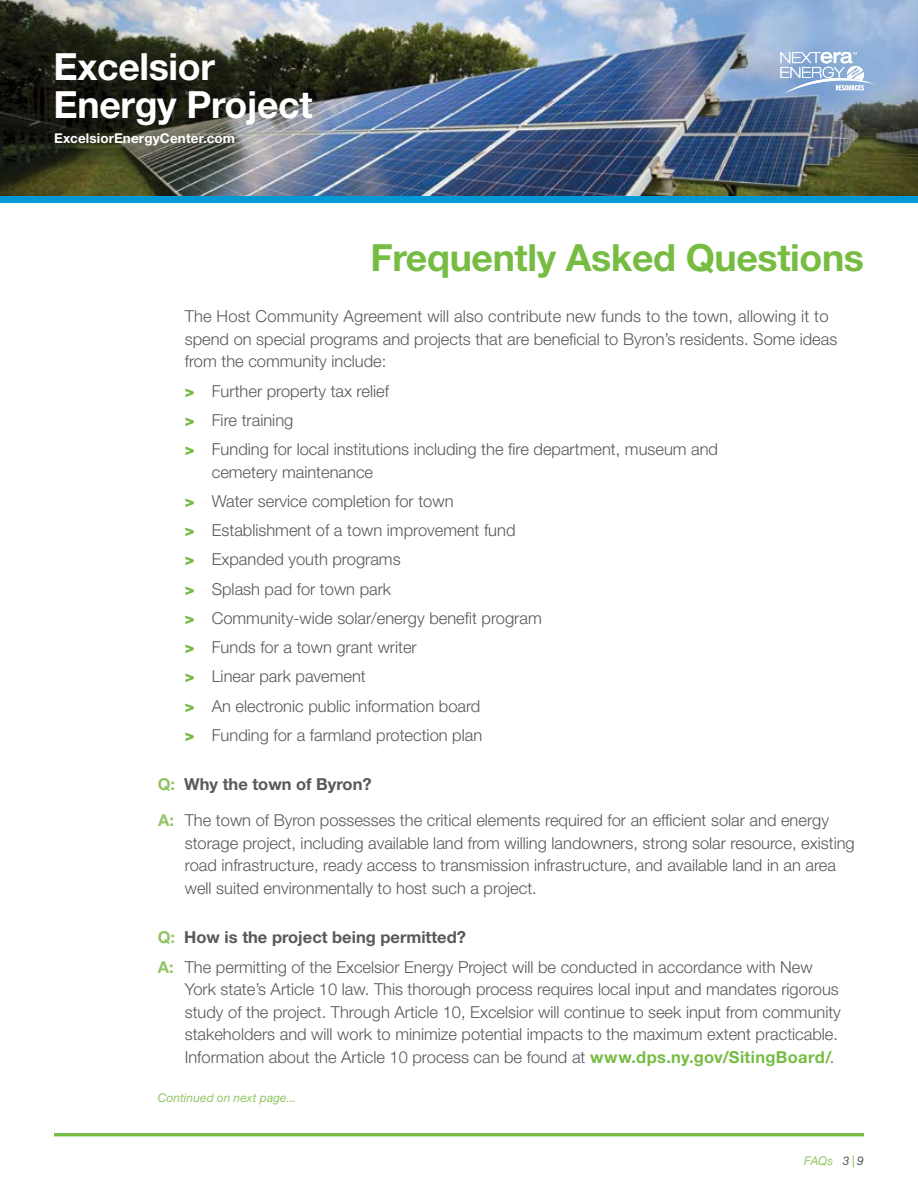
<style>
.page{position:relative;width:918px;height:1188px;background:#fff}
.page>*{position:absolute;margin:0;border:0;box-sizing:border-box;transform-origin:0 0}
.t1{font:700 37.5px "Helvetica Neue LT Std";letter-spacing:-.01em;color:#76bc43}
.t2{font:700 37.5px/37.5px "Helvetica Neue LT Std";letter-spacing:-.01em;color:#fff}
.t3{font:300 16.5px/29.2px "Helvetica Neue LT Std";color:#58595b}
.t4{font:700 13.5px "Helvetica Neue LT Std";letter-spacing:.01em;color:#fff}
.t5{font:italic 12px "Helvetica Neue LT Std";letter-spacing:.005em;color:#91c664}
.s1{font-weight:800;color:#76bc43}
.s2{font-weight:700;color:#91c664}
.s3{font-weight:700}
.s4{font-weight:700;color:#76bc43}
.s5{color:#58595b}
.s6{color:#76bc43}
</style>
<div class="page">
<img style="left:0;top:0;width:918px;height:196px">
<div style="left:0;top:196px;width:918px;height:6px;background:#0199d6"></div>
<hr style="left:54px;top:1133px;width:810px;height:3px;background:#76bc43">
<svg style="left:780px;top:52px;width:95px;height:41px"></svg>
<h1 class="t2" style="left:54px;top:47px;width:261px">Excelsior<br>Energy Project</h1>
<p class="t4" style="left:54px;top:130px;width:183px">ExcelsiorEnergyCenter.com</p>
<h1 class="t1" style="left:371px;top:234px;width:495px">Frequently Asked Questions</h1>
<p class="t3" style="left:185px;top:305px;width:654px;line-height:22.5px">The Host Community Agreement will also contribute new funds to the town, allowing it to spend on special programs and projects that are beneficial to Byron’s residents. Some ideas from the community include:</p>
<p class="t3" style="left:185px;top:376px;width:535px"><span class="s1">&gt;</span> Further property tax relief<br><span class="s1">&gt;</span> Fire training<br><span class="s1">&gt;</span> Funding for local institutions including the fire department, museum and</p>
<p class="t3" style="left:185px;top:457px;width:359px;text-indent:27px">cemetery maintenance<br><span class="s1">&gt;</span> Water service completion for town<br><span class="s1">&gt;</span> Establishment of a town improvement fund<br><span class="s1">&gt;</span> Expanded youth programs<br><span class="s1">&gt;</span> Splash pad for town park<br><span class="s1">&gt;</span> Community-wide solar/energy benefit program <span class="s1">&gt;</span> Funds for a town grant writer<br><span class="s1">&gt;</span> Linear park pavement<br><span class="s1">&gt;</span> An electronic public information board<br><span class="s1">&gt;</span> Funding for a farmland protection plan</p>
<p class="t3" style="left:158px;top:766px;width:673px;line-height:36px"><span class="s2">Q:</span> <span class="s3">Why the town of Byron?<br></span><span class="s2">A:</span> The town of Byron possesses the critical elements required for an efficient solar and energy</p>
<p class="t3" style="left:185px;top:831px;width:671px;line-height:22.5px">storage project, including available land from willing landowners, strong solar resource, existing road infrastructure, ready access to transmission infrastructure, and available land in an area well suited environmentally to host such a project.</p>
<p class="t3" style="left:158px;top:923px;width:656px"><span class="s2">Q:</span> <span class="s3">How is the project being permitted?<br></span><span class="s2">A:</span> The permitting of the Excelsior Energy Project will be conducted in accordance with New</p>
<p class="t3" style="left:185px;top:978px;width:658px;line-height:22.5px">York state’s Article 10 law. This thorough process requires local input and mandates rigorous study of the project. Through Article 10, Excelsior will continue to seek input from community stakeholders and will work to minimize potential impacts to the maximum extent practicable.<br>Information about the Article 10 process can be found at <span class="s4">www.dps.ny.gov/SitingBoard/</span>.</p>
<p class="t5" style="left:158px;top:1090px;width:140px">Continued on next page...</p>
<p class="t5" style="left:804px;top:1154px;width:61px">FAQs <span class="s5">3</span> <span class="s6">|</span> <span class="s5">9</span></p>
</div>
